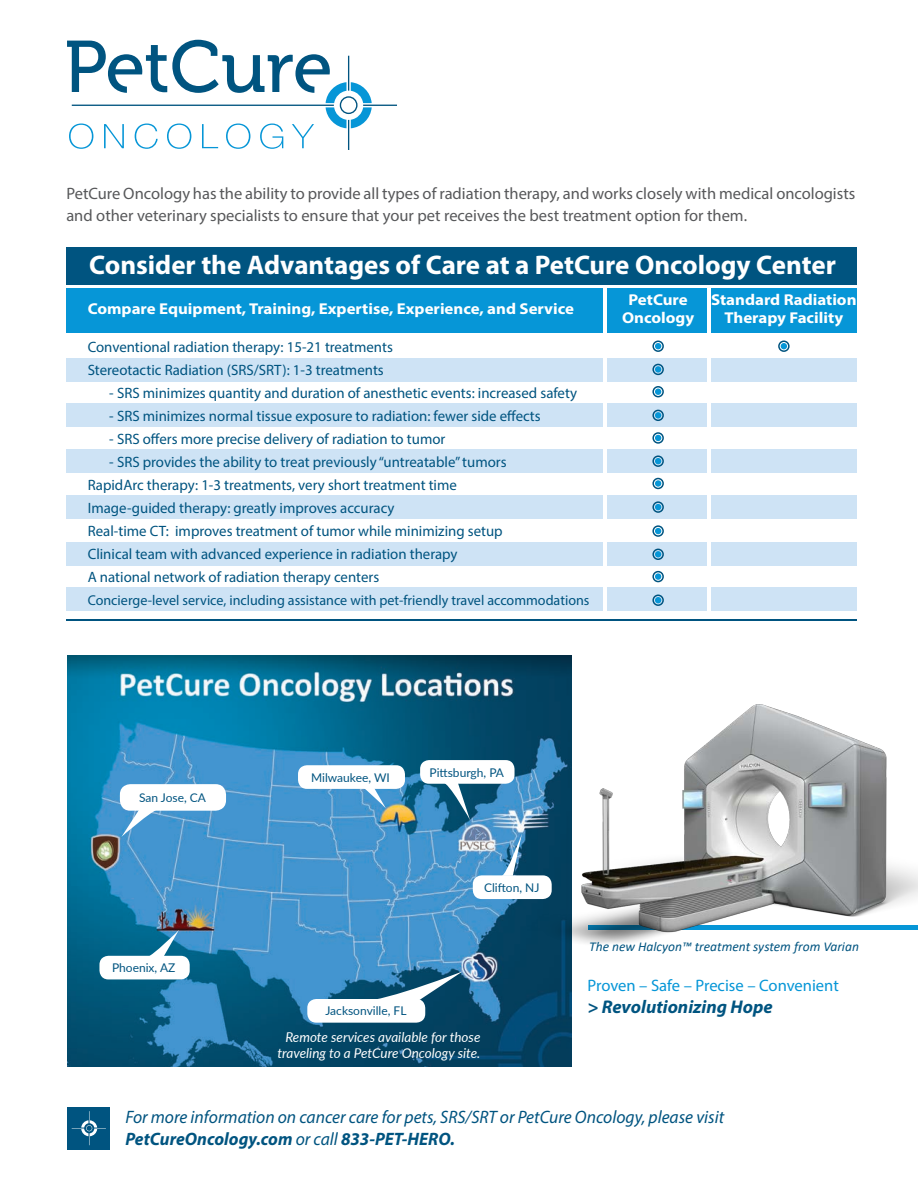
<style>
.page{position:relative;width:918px;height:1188px;background:#fff}
.page>*{position:absolute;margin:0;border:0;box-sizing:border-box;transform-origin:0 0}
.t1{font:700 27px "Myriad Pro";color:#fff}
.t2{font:italic 700 18.45px "Myriad Pro";color:#005480}
.t3{font:italic 18px "Myriad Pro";color:#005480}
.t4{font:italic 700 18px "Myriad Pro";color:#005480}
.t5{font:16.65px "Myriad Pro";color:#0696d7}
.t6{font:16.5px/22.5px "Myriad Pro";color:#57585a}
.t7{font:700 15.75px/18px "Myriad Pro";color:#fff;text-align:center;scale:1.07 1}
.t8{font:15px "Myriad Pro";color:#005480}
.t9{font:14.25px "Myriad Pro";color:#005480}
.t10{font:italic 13.5px/16.2px "Lato";color:#fff;text-align:center}
.t11{font:italic 13.5px "Calibri";color:#005480}
.t12{font:12px "Lato";color:#005480}
.s1{font-weight:400}
</style>
<div class="page">
<img style="left:68px;top:656px;width:503px;height:410px">
<img style="left:524px;top:657px;width:394px;height:321px">
<div style="left:68px;top:1107px;width:42px;height:42px;background:#005480"></div>
<svg style="left:72px;top:1111px;width:34px;height:34px"></svg>
<div style="left:66px;top:358px;width:791px;height:24px;background:#cee3f5"></div>
<div style="left:66px;top:403px;width:791px;height:24px;background:#cee3f5"></div>
<div style="left:66px;top:449px;width:791px;height:24px;background:#cee3f5"></div>
<div style="left:66px;top:495px;width:791px;height:24px;background:#cee3f5"></div>
<div style="left:66px;top:542px;width:791px;height:24px;background:#cee3f5"></div>
<div style="left:66px;top:587px;width:791px;height:24px;background:#cee3f5"></div>
<div style="left:66px;top:247px;width:791px;height:38px;background:#005480"></div>
<div style="left:66px;top:288px;width:791px;height:44px;background:#0696d7"></div>
<hr style="left:604px;top:287px;width:3px;height:327px;background:#fff">
<hr style="left:707px;top:287px;width:4px;height:327px;background:#fff">
<div style="left:778px;top:340px;width:12px;height:12px;border:2px solid #005480;border-radius:50%"></div>
<svg style="left:781px;top:343px;width:6px;height:6px"></svg>
<hr style="left:66px;top:619px;width:791px;height:2px;background:#005480">
<div style="left:652px;top:340px;width:12px;height:12px;border:2px solid #005480;border-radius:50%"></div>
<svg style="left:655px;top:343px;width:6px;height:6px"></svg>
<div style="left:652px;top:364px;width:12px;height:11px;border:2px solid #005480;border-radius:50%"></div>
<div style="left:655px;top:366px;width:6px;height:7px;background:#0696d7;border-radius:50%"></div>
<div style="left:652px;top:386px;width:12px;height:11px;border:2px solid #005480;border-radius:50%"></div>
<svg style="left:655px;top:389px;width:6px;height:6px"></svg>
<div style="left:652px;top:410px;width:12px;height:11px;border:2px solid #005480;border-radius:50%"></div>
<div style="left:655px;top:412px;width:6px;height:7px;background:#0696d7;border-radius:50%"></div>
<div style="left:652px;top:432px;width:12px;height:12px;border:2px solid #005480;border-radius:50%"></div>
<svg style="left:655px;top:435px;width:6px;height:6px"></svg>
<div style="left:652px;top:455px;width:12px;height:12px;border:2px solid #005480;border-radius:50%"></div>
<svg style="left:655px;top:458px;width:6px;height:6px"></svg>
<div style="left:652px;top:478px;width:12px;height:11px;border:2px solid #005480;border-radius:50%"></div>
<div style="left:655px;top:480px;width:6px;height:7px;background:#0696d7;border-radius:50%"></div>
<div style="left:652px;top:501px;width:12px;height:12px;border:2px solid #005480;border-radius:50%"></div>
<svg style="left:655px;top:504px;width:6px;height:6px"></svg>
<div style="left:652px;top:525px;width:12px;height:12px;border:2px solid #005480;border-radius:50%"></div>
<svg style="left:655px;top:528px;width:6px;height:6px"></svg>
<div style="left:652px;top:549px;width:12px;height:11px;border:2px solid #005480;border-radius:50%"></div>
<svg style="left:655px;top:551px;width:6px;height:6px"></svg>
<div style="left:652px;top:571px;width:12px;height:11px;border:2px solid #005480;border-radius:50%"></div>
<div style="left:655px;top:573px;width:6px;height:7px;background:#0696d7;border-radius:50%"></div>
<div style="left:652px;top:595px;width:12px;height:11px;border:2px solid #005480;border-radius:50%"></div>
<svg style="left:655px;top:597px;width:6px;height:6px"></svg>
<svg style="left:346px;top:789px;width:40px;height:19px"></svg>
<div style="left:298px;top:765px;width:107px;height:24px;background:#fff;border-radius:9px"></div>
<svg style="left:139px;top:930px;width:40px;height:26px"></svg>
<div style="left:99px;top:956px;width:91px;height:23px;background:#fff;border-radius:9px"></div>
<div style="left:473px;top:875px;width:79px;height:24px;background:#fff;border-radius:9px"></div>
<svg style="left:502px;top:834px;width:20px;height:42px"></svg>
<div style="left:420px;top:760px;width:95px;height:24px;background:#fff;border-radius:9px"></div>
<svg style="left:443px;top:783px;width:27px;height:37px"></svg>
<svg style="left:67px;top:40px;width:330px;height:110px"></svg>
<div style="left:120px;top:784px;width:106px;height:27px;background:#fff;border-radius:11px"></div>
<svg style="left:121px;top:806px;width:46px;height:31px"></svg>
<div style="left:307px;top:999px;width:118px;height:24px;background:#fff;border-radius:9px"></div>
<svg style="left:362px;top:971px;width:101px;height:30px"></svg>
<p class="t6" style="left:66px;top:182px;width:791px">PetCure Oncology has the ability to provide all types of radiation therapy, and works closely with medical oncologists and other veterinary specialists to ensure that your pet receives the best treatment option for them.</p>
<p class="t1" style="left:89px;top:247px;width:748px">Consider the Advantages of Care at a PetCure Oncology Center</p>
<p class="t7" style="left:88px;top:299px;width:456px">Compare Equipment, Training, Expertise, Experience, and Service</p>
<p class="t7" style="left:711px;top:290px;width:137px">Standard Radiation<br>Therapy Facility</p>
<p class="t7" style="left:629px;top:290px;width:57px">PetCure</p>
<p class="t7" style="left:622px;top:308px;width:69px">Oncology</p>
<p class="t8" style="left:88px;top:338px;width:307px">Conventional radiation therapy: 15-21 treatments</p>
<p class="t8" style="left:88px;top:361px;width:298px">Stereotactic Radiation (SRS/SRT): 1-3 treatments</p>
<p class="t8" style="left:109px;top:384px;width:469px">- SRS minimizes quantity and duration of anesthetic events: increased safety</p>
<p class="t8" style="left:109px;top:407px;width:433px">- SRS minimizes normal tissue exposure to radiation: fewer side effects</p>
<p class="t8" style="left:109px;top:430px;width:338px">- SRS offers more precise delivery of radiation to tumor</p>
<p class="t8" style="left:109px;top:453px;width:399px">- SRS provides the ability to treat previously “untreatable” tumors</p>
<p class="t8" style="left:88px;top:475px;width:371px">RapidArc therapy: 1-3 treatments, very short treatment time</p>
<p class="t8" style="left:88px;top:498px;width:308px">Image-guided therapy: greatly improves accuracy</p>
<p class="t8" style="left:88px;top:521px;width:416px">Real-time CT: improves treatment of tumor while minimizing setup</p>
<p class="t8" style="left:88px;top:544px;width:371px">Clinical team with advanced experience in radiation therapy</p>
<p class="t8" style="left:88px;top:567px;width:293px">A national network of radiation therapy centers</p>
<p class="t9" style="left:88px;top:591px;width:503px">Concierge-level service, including assistance with pet-friendly travel accommodations</p>
<p class="t12" style="left:139px;top:789px;width:68px">San Jose, CA</p>
<p class="t12" style="left:112px;top:959px;width:65px">Phoenix, AZ</p>
<p class="t12" style="left:311px;top:769px;width:80px">Milwaukee, WI</p>
<p class="t12" style="left:430px;top:764px;width:76px">Pittsburgh, PA</p>
<p class="t12" style="left:484px;top:879px;width:57px">Clifton, NJ</p>
<p class="t12" style="left:325px;top:1002px;width:82px">Jacksonville, FL</p>
<p class="t10" style="left:277px;top:1028px;width:204px">Remote services available for those traveling to a PetCure Oncology site.</p>
<p class="t11" style="left:589px;top:937px;width:271px">The new Halcyon™ treatment system from Varian</p>
<p class="t5" style="left:588px;top:975px;width:253px">Proven – Safe – Precise – Convenient</p>
<p class="t2" style="left:588px;top:995px;width:187px">&gt; Revolutionizing Hope</p>
<p class="t3" style="left:125px;top:1106px;width:600px">For more information on cancer care for pets, SRS/SRT or PetCure Oncology, please visit</p>
<p class="t4" style="left:125px;top:1128px;width:331px">PetCureOncology.com <span class="s1">or call</span> 833-PET-HERO.</p>
</div>
